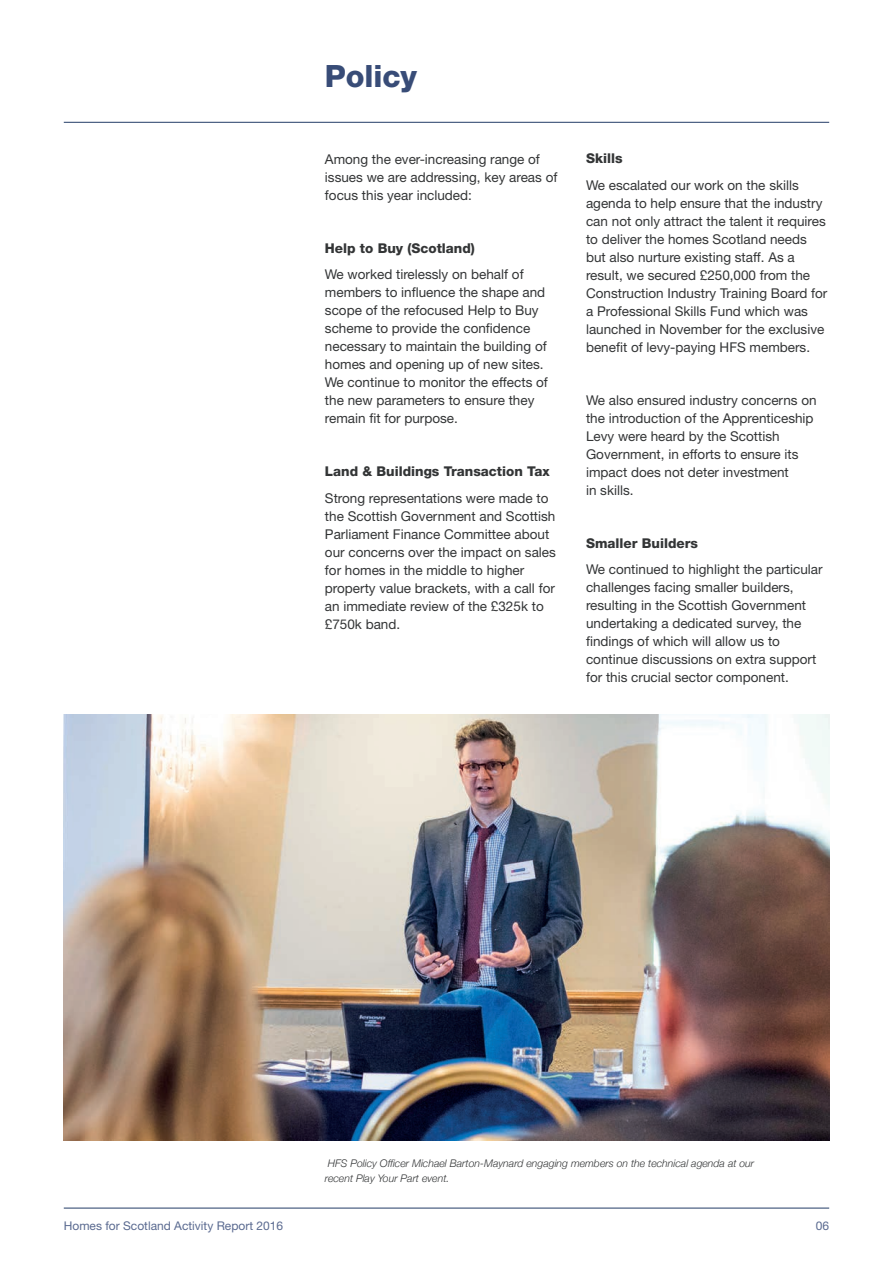
<style>
.page{position:relative;width:893px;height:1263px;background:#fff}
.page>*{position:absolute;margin:0;border:0;box-sizing:border-box;transform-origin:0 0}
.t1{font:800 30.75px "Helvetica Neue";letter-spacing:-.005em;color:#384c77}
.t2{font:13.5px/18px "Helvetica Neue";color:#333536}
.t3{font:800 13.5px "Helvetica Neue";color:#333536}
.t4{font:12px "Helvetica Neue";color:#5a6a90}
.t5{font:italic 300 10.5px/15px "Helvetica Neue";color:#333536}
</style>
<div class="page">
<hr style="left:64px;top:122px;width:765px;height:1px;background:#223c67">
<hr style="left:64px;top:1208px;width:765px;height:1px;background:#223c67">
<img style="left:64px;top:714px;width:765px;height:426px">
<h1 class="t1" style="left:325px;top:58px;width:94px">Policy</h1>
<p class="t2" style="left:325px;top:150px;width:234px">Among the ever-increasing range of issues we are addressing, key areas of focus this year included:</p>
<p class="t3" style="left:325px;top:240px;width:152px">Help to Buy (Scotland)</p>
<p class="t2" style="left:325px;top:265px;width:225px">We worked tirelessly on behalf of members to influence the shape and scope of the refocused Help to Buy scheme to provide the confidence necessary to maintain the building of homes and opening up of new sites.<br>We continue to monitor the effects of the new parameters to ensure they remain fit for purpose.</p>
<p class="t3" style="left:325px;top:463px;width:226px">Land &amp; Buildings Transaction Tax</p>
<p class="t2" style="left:325px;top:489px;width:233px">Strong representations were made to the Scottish Government and Scottish Parliament Finance Committee about our concerns over the impact on sales for homes in the middle to higher property value brackets, with a call for an immediate review of the £325k to £750k band.</p>
<p class="t3" style="left:586px;top:150px;width:38px">Skills</p>
<p class="t2" style="left:586px;top:176px;width:243px">We escalated our work on the skills agenda to help ensure that the industry can not only attract the talent it requires to deliver the homes Scotland needs but also nurture existing staff. As a result, we secured £250,000 from the Construction Industry Training Board for a Professional Skills Fund which was launched in November for the exclusive benefit of levy-paying HFS members.</p>
<p class="t2" style="left:586px;top:391px;width:232px">We also ensured industry concerns on the introduction of the Apprenticeship<br>Levy were heard by the Scottish<br>Government, in efforts to ensure its impact does not deter investment<br>in skills.</p>
<p class="t3" style="left:586px;top:535px;width:114px">Smaller Builders</p>
<p class="t2" style="left:586px;top:560px;width:238px">We continued to highlight the particular challenges facing smaller builders, resulting in the Scottish Government undertaking a dedicated survey, the findings of which will allow us to continue discussions on extra support for this crucial sector component.</p>
<p class="t5" style="left:325px;top:1155px;width:431px">HFS Policy Officer Michael Barton-Maynard engaging members on the technical agenda at our recent Play Your Part event.</p>
<p class="t4" style="left:64px;top:1218px;width:221px">Homes for Scotland Activity Report 2016</p>
<p class="t4" style="left:816px;top:1218px;width:15px">06</p>
</div>
